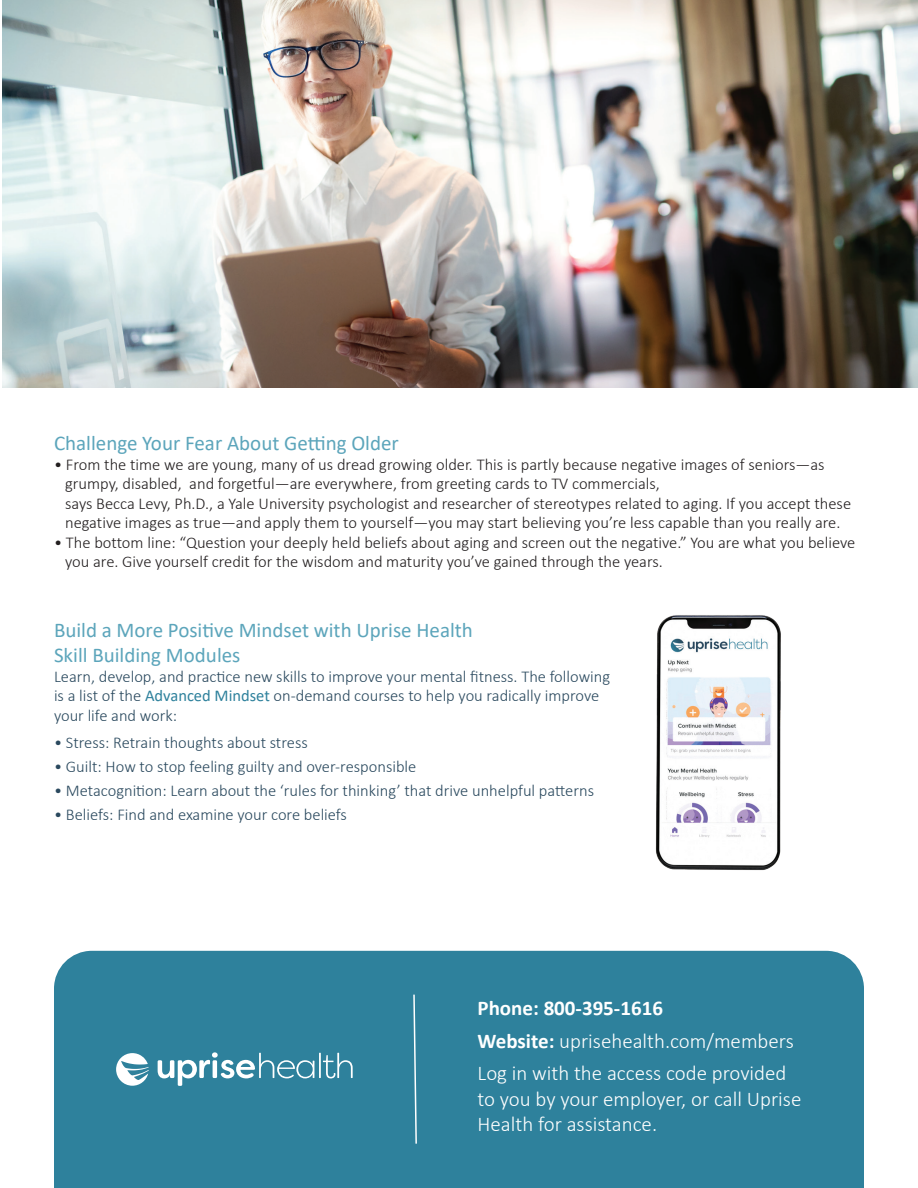
<style>
.page{position:relative;width:918px;height:1188px;background:#fff}
.page>*{position:absolute;margin:0;border:0;box-sizing:border-box;transform-origin:0 0}
.t1{font:300 21px/32.8px "Calibri";color:#fff}
.t2{font:21px/25.2px "Calibri";color:#5ca5bb}
.t3{font:300 16.5px/19.5px "Calibri";color:#231f20}
.t4{font:300 16.5px/19.5px "Calibri";color:#2a495e}
.s1{font-weight:400;color:#2e819c}
.s2{font-weight:700}
</style>
<div class="page">
<div style="left:54px;top:951px;width:810px;height:237px;background:#2e819c"></div>
<svg style="left:412px;top:993px;width:6px;height:152px"></svg>
<svg style="left:116px;top:1053px;width:33px;height:33px"></svg>
<svg style="left:158px;top:1052px;width:156px;height:34px"></svg>
<hr style="left:319px;top:1053px;width:2px;height:25px;background:#fff">
<svg style="left:323px;top:1053px;width:30px;height:25px"></svg>
<img style="left:2px;top:0;width:916px;height:387px">
<img style="left:655px;top:615px;width:126px;height:255px">
<p class="t2" style="left:54px;top:430px;width:346px">Challenge Your Fear About Getting Older</p>
<p class="t3" style="left:65px;top:454px;width:787px;text-indent:-11px">• From the time we are young, many of us dread growing older. This is partly because negative images of seniors—as grumpy, disabled, and forgetful—are everywhere, from greeting cards to TV commercials,<br>says Becca Levy, Ph.D., a Yale University psychologist and researcher of stereotypes related to aging. If you accept these negative images as true—and apply them to yourself—you may start believing you’re less capable than you really are.</p>
<p class="t3" style="left:65px;top:532px;width:792px;text-indent:-11px">• The bottom line: “Question your deeply held beliefs about aging and screen out the negative.” You are what you believe you are. Give yourself credit for the wisdom and maturity you’ve gained through the years.</p>
<p class="t2" style="left:54px;top:617px;width:420px">Build a More Positive Mindset with Uprise Health<br>Skill Building Modules</p>
<p class="t4" style="left:54px;top:666px;width:558px">Learn, develop, and practice new skills to improve your mental fitness. The following is a list of the <span class="s1">Advanced Mindset</span> on-demand courses to help you radically improve your life and work:</p>
<p class="t4" style="left:54px;top:732px;width:255px">• Stress: Retrain thoughts about stress</p>
<p class="t4" style="left:54px;top:756px;width:364px">• Guilt: How to stop feeling guilty and over-responsible</p>
<p class="t4" style="left:54px;top:780px;width:542px">• Metacognition: Learn about the ‘rules for thinking’ that drive unhelpful patterns</p>
<p class="t4" style="left:54px;top:804px;width:295px">• Beliefs: Find and examine your core beliefs</p>
<p class="t1" style="left:478px;top:991px;width:318px"><span class="s2">Phone: 800-395-1616<br>Website:</span> uprisehealth.com/members<br>Log in with the access code provided</p>
<p class="t1" style="left:478px;top:1086px;width:325px;line-height:25.2px">to you by your employer, or call Uprise<br>Health for assistance.</p>
</div>
